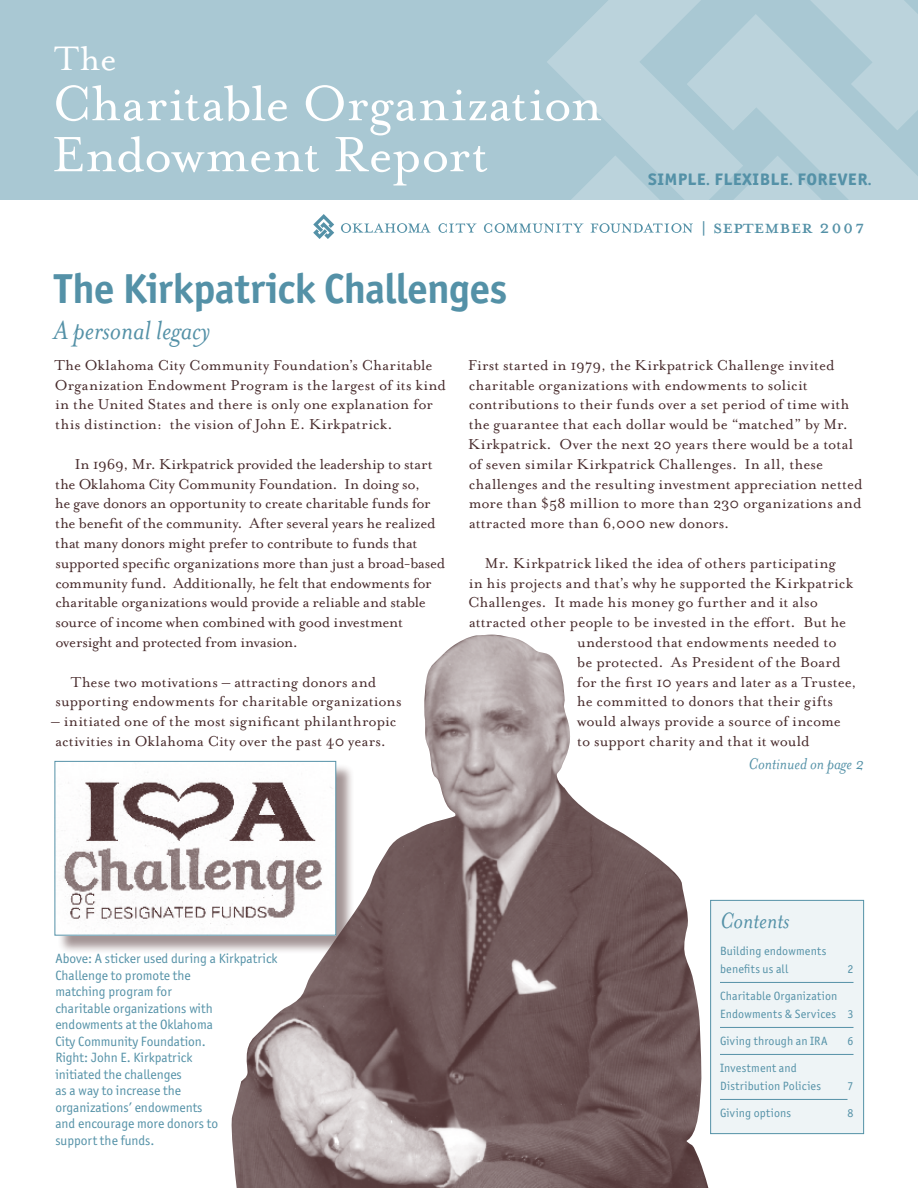
<style>
.page{position:relative;width:918px;height:1188px;background:#fff}
.page>*{position:absolute;margin:0;border:0;box-sizing:border-box;transform-origin:0 0}
.t1{font:57px "Mrs Eaves Roman";letter-spacing:-.005em;color:#fff}
.t2{font:700 42px "Officina San ITC";letter-spacing:-.01em;color:#5491a7}
.t3{font:39px "Mrs Eaves Roman";color:#fff}
.t4{font:italic 30px "Mrs Eaves";color:#5491a7}
.t5{font:27.6px "Mrs Eaves All Petite Caps";letter-spacing:-.02em;color:#5491a7}
.t6{font:italic 25.5px "Mrs Eaves";color:#5491a7}
.t7{font:21.15px "Officina San ITC Bold SC";letter-spacing:.02em;color:#5491a7}
.t8{font:italic 18px "Mrs Eaves";color:#5491a7}
.t9{font:16.5px/19.8px "Mrs Eaves Roman";letter-spacing:.005em;color:#472a2b}
.t10{font:16.5px/19.8px "Mrs Eaves Roman";letter-spacing:-.015em;color:#472a2b}
.t11{font:13.5px/16.5px "Officina San ITC";color:#5491a7}
.t12{font:12px/18px "Officina San ITC";letter-spacing:.015em;color:#5491a7}
.s1{font-size:12.75px}
</style>
<div class="page">
<div style="left:0;top:0;width:918px;height:199px;background:#a9c8d3"></div>
<svg style="left:341px;top:223px;width:90px;height:10px"></svg>
<svg style="left:438px;top:223px;width:39px;height:10px"></svg>
<svg style="left:484px;top:223px;width:100px;height:10px"></svg>
<svg style="left:591px;top:223px;width:102px;height:10px"></svg>
<svg style="left:313px;top:214px;width:21px;height:25px"></svg>
<img style="left:230px;top:635px;width:478px;height:553px">
<div style="left:57px;top:763px;width:298px;height:191px;background:#472a2b;opacity:.5"></div>
<img style="left:57px;top:763px;width:277px;height:171px">
<div style="left:55px;top:761px;width:281px;height:175px;border:1px solid #5491a7"></div>
<svg style="left:595px;top:0;width:322px;height:14px;fill:#bbd3dc"></svg>
<svg style="left:545px;top:14px;width:373px;height:186px"></svg>
<div style="left:711px;top:900px;width:153px;height:234px;background:#eef4f6"></div>
<hr style="left:720px;top:982px;width:134px;height:1px;background:#5491a7">
<hr style="left:720px;top:1027px;width:134px;height:1px;background:#5491a7">
<hr style="left:720px;top:1054px;width:134px;height:1px;background:#5491a7">
<hr style="left:720px;top:1099px;width:128px;height:1px;background:#5491a7">
<div style="left:710px;top:900px;width:154px;height:234px;border:1px solid #5491a7"></div>
<p class="t3" style="left:54px;top:38px;width:64px">The</p>
<p class="t1" style="left:52px;top:72px;width:552px">Charitable Organization</p>
<p class="t1" style="left:52px;top:123px;width:438px">Endowment Report</p>
<p class="t7" style="left:648px;top:165px;width:225px">simple<span class="s1">.</span> flexible<span class="s1">.</span> forever<span class="s1">.</span></p>
<p class="t5" style="left:700px;top:214px;width:166px">| september 2007</p>
<p class="t2" style="left:55px;top:263px;width:454px">The Kirkpatrick Challenges</p>
<p class="t4" style="left:53px;top:314px;width:158px">A personal legacy</p>
<p class="t9" style="left:54px;top:355px;width:393px">The Oklahoma City Community Foundation’s Charitable Organization Endowment Program is the largest of its kind in the United States and there is only one explanation for this distinction: the vision of John E. Kirkpatrick.</p>
<p class="t10" style="left:55px;top:454px;width:392px;text-indent:20px">In 1969, Mr. Kirkpatrick provided the leadership to start the Oklahoma City Community Foundation. In doing so,<br>he gave donors an opportunity to create charitable funds for the benefit of the community. After several years he realized that many donors might prefer to contribute to funds that supported specific organizations more than just a broad-based community fund. Additionally, he felt that endowments for charitable organizations would provide a reliable and stable source of income when combined with good investment oversight and protected from invasion.</p>
<p class="t9" style="left:56px;top:672px;width:348px;text-indent:15px">These two motivations – attracting donors and supporting endowments for charitable organizations</p>
<p class="t9" style="left:51px;top:712px;width:346px">– initiated one of the most significant philanthropic activities in Oklahoma City over the past 40 years.</p>
<p class="t9" style="left:468px;top:355px;width:396px">First started in 1979, the Kirkpatrick Challenge invited charitable organizations with endowments to solicit contributions to their funds over a set period of time with the guarantee that each dollar would be “matched” by Mr.<br>Kirkpatrick. Over the next 20 years there would be a total of seven similar Kirkpatrick Challenges. In all, these challenges and the resulting investment appreciation netted more than $58 million to more than 230 organizations and attracted more than 6,000 new donors.</p>
<p class="t9" style="left:485px;top:553px;width:353px">Mr. Kirkpatrick liked the idea of others participating</p>
<p class="t9" style="left:469px;top:573px;width:386px">in his projects and that’s why he supported the Kirkpatrick</p>
<p class="t9" style="left:468px;top:593px;width:352px">Challenges. It made his money go further and it also</p>
<p class="t9" style="left:469px;top:613px;width:379px">attracted other people to be invested in the effort. But he</p>
<p class="t9" style="left:577px;top:632px;width:261px">understood that endowments needed to</p>
<p class="t9" style="left:577px;top:652px;width:265px">be protected. As President of the Board</p>
<p class="t9" style="left:577px;top:672px;width:281px">for the first 10 years and later as a Trustee,</p>
<p class="t9" style="left:577px;top:692px;width:258px">he committed to donors that their gifts</p>
<p class="t9" style="left:577px;top:712px;width:265px">would always provide a source of income</p>
<p class="t9" style="left:577px;top:731px;width:234px">to support charity and that it would</p>
<p class="t11" style="left:55px;top:951px;width:224px">Above: A sticker used during a Kirkpatrick<br>Challenge to promote the<br>matching program for<br>charitable organizations with endowments at the Oklahoma<br>City Community Foundation.<br>Right: John E. Kirkpatrick<br>initiated the challenges<br>as a way to increase the<br>organizations’ endowments<br>and encourage more donors to<br>support the funds.</p>
<p class="t8" style="left:749px;top:754px;width:117px">Continued on page 2</p>
<p class="t6" style="left:720px;top:907px;width:71px">Contents</p>
<p class="t12" style="left:720px;top:942px;width:108px">Building endowments benefits us all</p>
<p class="t12" style="left:848px;top:960px;width:7px">2</p>
<p class="t12" style="left:720px;top:987px;width:135px">Charitable Organization<br>Endowments &amp; Services 3</p>
<p class="t12" style="left:720px;top:1032px;width:109px">Giving through an IRA</p>
<p class="t12" style="left:848px;top:1032px;width:7px">6</p>
<p class="t12" style="left:720px;top:1059px;width:103px">Investment and<br>Distribution Policies</p>
<p class="t12" style="left:848px;top:1077px;width:7px">7</p>
<p class="t12" style="left:720px;top:1104px;width:73px">Giving options</p>
<p class="t12" style="left:848px;top:1104px;width:7px">8</p>
</div>
